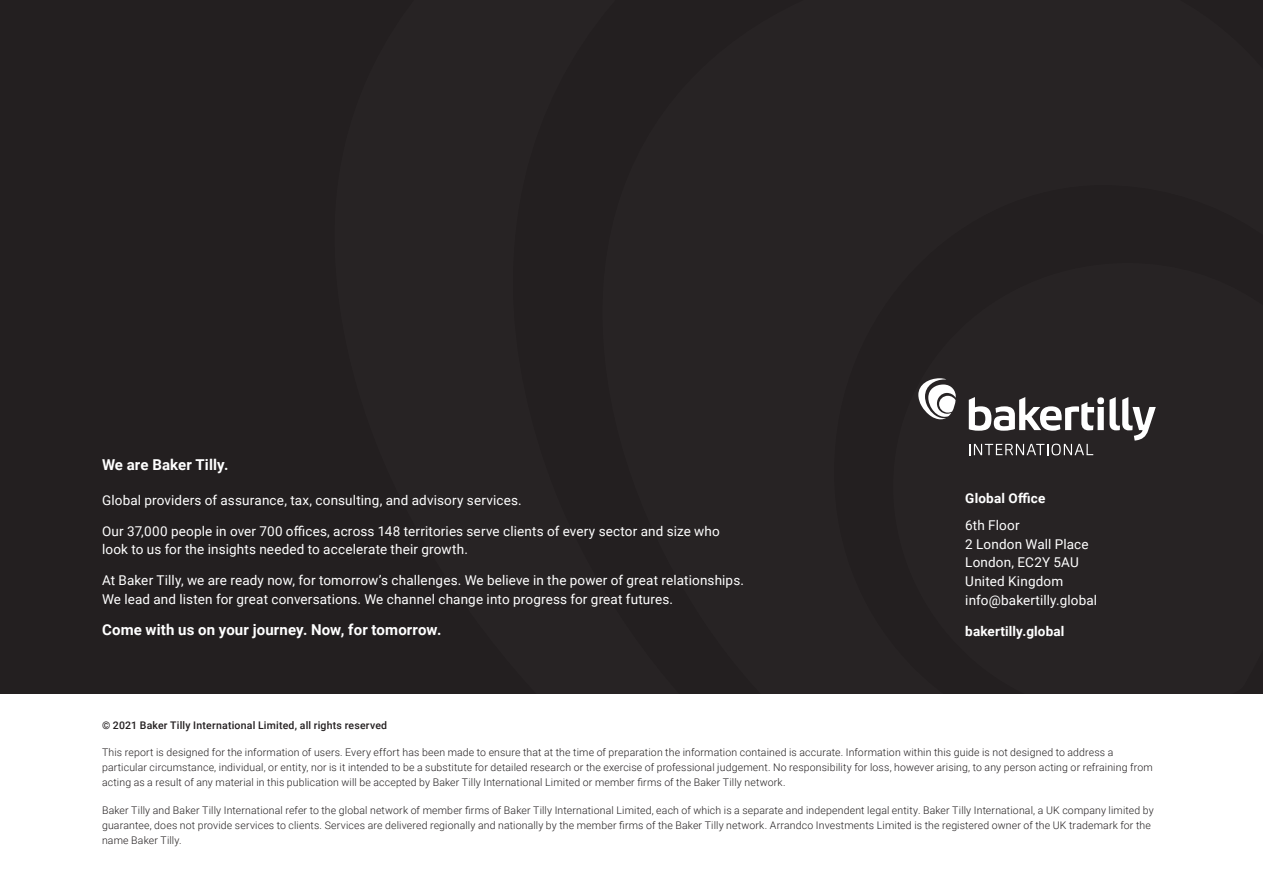
<style>
.page{position:relative;width:1263px;height:893px;background:#fff}
.page>*{position:absolute;margin:0;border:0;box-sizing:border-box;transform-origin:0 0}
.Body{font:700 15px "Roboto";letter-spacing:.01em;color:#fff}
.Body-2{font:13.5px/18.8px "Roboto";letter-spacing:.01em;color:#fff}
.Body-3{font:700 13.5px "Roboto";letter-spacing:.01em;color:#fff}
.Disclaimer{font:300 10.5px/15px "Roboto";letter-spacing:.015em;color:#231f20}
.Disclaimer-2{font:500 10.5px "Roboto";letter-spacing:.02em;color:#231f20}
</style>
<div class="page">
<div style="left:0;top:0;width:1263px;height:693px;background:#231f20"></div>
<svg style="left:918px;top:378px;width:38px;height:41px"></svg>
<svg style="left:969px;top:397px;width:187px;height:58px"></svg>
<p class="Body" style="left:102px;top:454px;width:128px">We are Baker Tilly.</p>
<p class="Body-2" style="left:102px;top:491px;width:421px">Global providers of assurance, tax, consulting, and advisory services.</p>
<p class="Body-2" style="left:102px;top:522px;width:619px;line-height:18px">Our 37,000 people in over 700 offices, across 148 territories serve clients of every sector and size who look to us for the insights needed to accelerate their growth.</p>
<p class="Body-2" style="left:102px;top:570px;width:643px">At Baker Tilly, we are ready now, for tomorrow’s challenges. We believe in the power of great relationships.<br>We lead and listen for great conversations. We channel change into progress for great futures.</p>
<p class="Body" style="left:102px;top:619px;width:341px">Come with us on your journey. Now, for tomorrow.</p>
<p class="Body-3" style="left:965px;top:488px;width:81px">Global Office</p>
<p class="Body-2" style="left:965px;top:515px;width:133px">6th Floor<br>2 London Wall Place<br>London, EC2Y 5AU<br>United Kingdom info@bakertilly.global</p>
<p class="Body-3" style="left:965px;top:622px;width:101px">bakertilly.global</p>
<p class="Disclaimer-2" style="left:102px;top:717px;width:287px">© 2021 Baker Tilly International Limited, all rights reserved</p>
<p class="Disclaimer" style="left:102px;top:745px;width:1052px">This report is designed for the information of users. Every effort has been made to ensure that at the time of preparation the information contained is accurate. Information within this guide is not designed to address a particular circumstance, individual, or entity, nor is it intended to be a substitute for detailed research or the exercise of professional judgement. No responsibility for loss, however arising, to any person acting or refraining from acting as a result of any material in this publication will be accepted by Baker Tilly International Limited or member firms of the Baker Tilly network.</p>
<p class="Disclaimer" style="left:102px;top:802px;width:1053px">Baker Tilly and Baker Tilly International refer to the global network of member firms of Baker Tilly International Limited, each of which is a separate and independent legal entity. Baker Tilly International, a UK company limited by guarantee, does not provide services to clients. Services are delivered regionally and nationally by the member firms of the Baker Tilly network. Arrandco Investments Limited is the registered owner of the UK trademark for the name Baker Tilly.</p>
</div>
